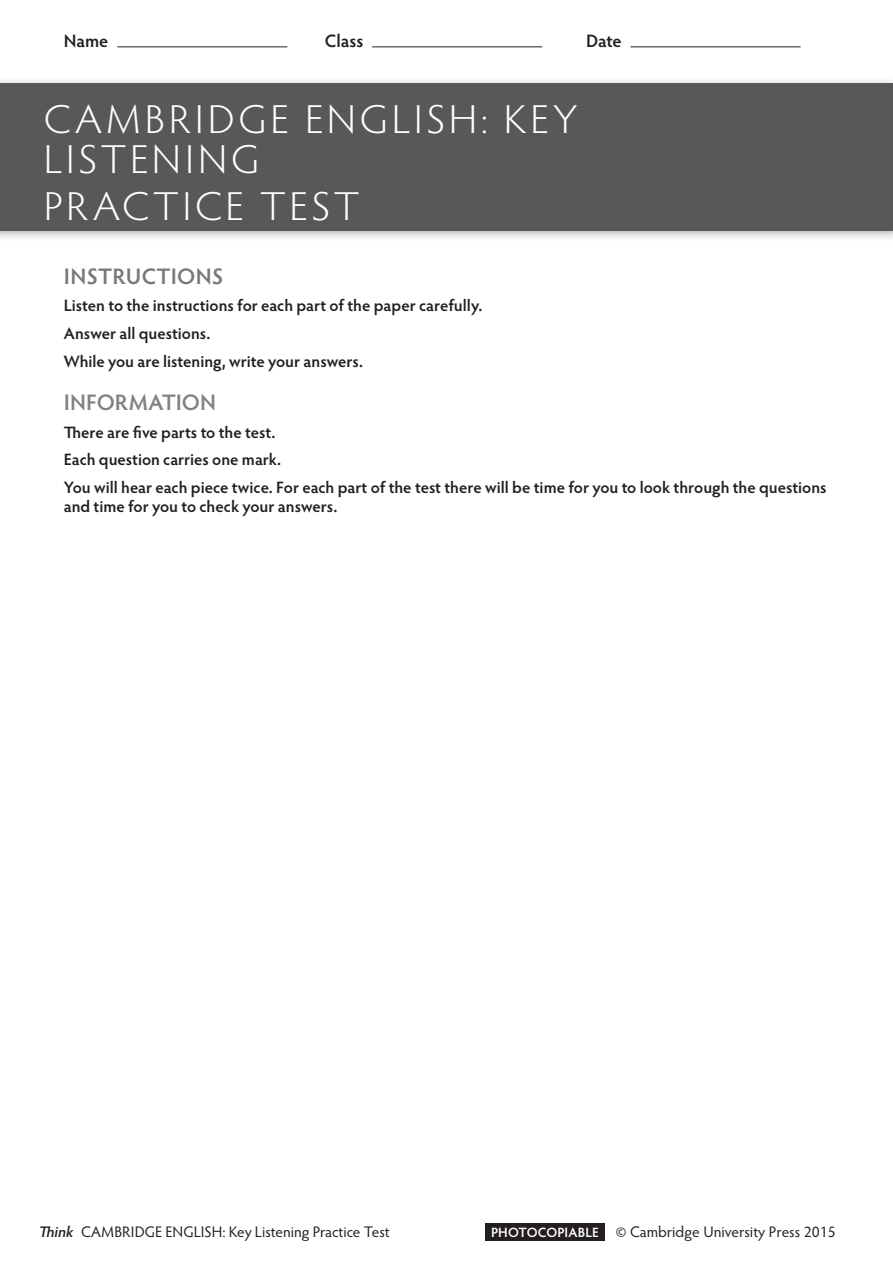
<style>
.page{position:relative;width:893px;height:1263px;background:#fff}
.page>*{position:absolute;margin:0;border:0;box-sizing:border-box;transform-origin:0 0}
.Unit_title{font:300 40.5px "Hypatia Sans Pro";letter-spacing:.085em;color:#fff;scale:1.05 1}
.B_head{font:600 22.5px "Hypatia Sans Pro";letter-spacing:.015em;color:#76787b}
._02_-_B_head_with_no{font:600 22.5px "Hypatia Sans Pro";letter-spacing:.005em;color:#808285}
._03_-_Rubric{font:600 18px "Hypatia Sans Pro";color:#231f20}
._03_-_Rubric_without{font:600 16.5px/19px "Hypatia Sans Pro";color:#231f20}
._03_-_Rubric_after_h{font:15.3px "Hypatia Sans Pro";color:#231f20}
.s1{font-weight:600;font-style:italic}
.s2{font-weight:600;font-size:13.5px;color:#fff}
</style>
<div class="page">
<div style="left:486px;top:1223px;width:119px;height:17px;background:#231f20"></div>
<hr style="left:117px;top:46px;width:170px;height:1px;background:#231f20">
<hr style="left:372px;top:46px;width:170px;height:1px;background:#231f20">
<hr style="left:630px;top:46px;width:171px;height:1px;background:#231f20">
<div style="left:0;top:76px;width:893px;height:166px;background:#231f20;opacity:.35"></div>
<div style="left:0;top:84px;width:893px;height:147px;background:#57585a"></div>
<p class="_03_-_Rubric" style="left:64px;top:29px;width:46px">Name</p>
<p class="_03_-_Rubric" style="left:325px;top:29px;width:40px">Class</p>
<p class="_03_-_Rubric" style="left:586px;top:29px;width:37px">Date</p>
<p class="Unit_title" style="left:44px;top:93px;width:509px">CAMBRIDGE ENGLISH: KEY</p>
<p class="Unit_title" style="left:44px;top:133px;width:207px">LISTENING</p>
<p class="Unit_title" style="left:44px;top:180px;width:302px">PRACTICE TEST</p>
<p class="B_head" style="left:64px;top:260px;width:161px">INSTRUCTIONS</p>
<p class="_03_-_Rubric_without" style="left:64px;top:295px;width:420px">Listen to the instructions for each part of the paper carefully.</p>
<p class="_03_-_Rubric_without" style="left:64px;top:323px;width:148px">Answer all questions.</p>
<p class="_03_-_Rubric_without" style="left:64px;top:351px;width:301px">While you are listening, write your answers.</p>
<p class="_02_-_B_head_with_no" style="left:64px;top:387px;width:154px">INFORMATION</p>
<p class="_03_-_Rubric_without" style="left:64px;top:422px;width:213px">There are five parts to the test.</p>
<p class="_03_-_Rubric_without" style="left:64px;top:450px;width:219px">Each question carries one mark.</p>
<p class="_03_-_Rubric_without" style="left:64px;top:477px;width:764px">You will hear each piece twice. For each part of the test there will be time for you to look through the questions and time for you to check your answers.</p>
<p class="_03_-_Rubric_after_h" style="left:39px;top:1221px;width:352px"><span class="s1">Think</span> CAMBRIDGE ENGLISH: Key Listening Practice Test</p>
<p class="_03_-_Rubric_after_h" style="left:491px;top:1221px;width:346px"><span class="s2">PHOTOCOPIABLE</span> © Cambridge University Press 2015</p>
</div>
